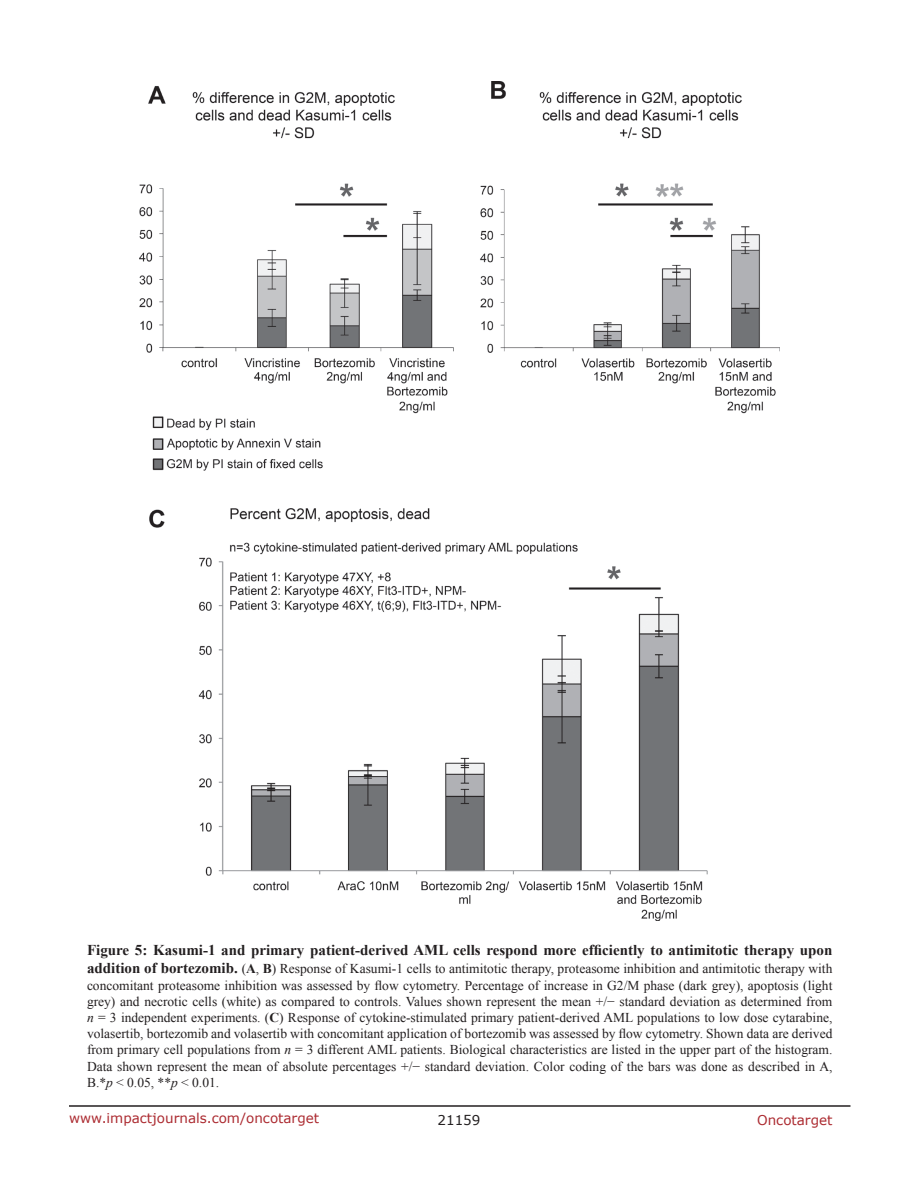
<style>
.page{position:relative;width:918px;height:1188px;background:#fff}
.page>*{position:absolute;margin:0;border:0;box-sizing:border-box;transform-origin:0 0}
.FigureText{font:700 15px "Times New Roman";color:#231f20}
.FigureText-2{font:13.5px/16.2px "Times New Roman";color:#231f20;text-align:justify}
.t1{font:13.5px "Verdana";color:#ac2b31}
.t2{font:13.5px "Verdana";color:#231f20}
.s1{font-weight:700;font-size:15px}
.s2{font-weight:700}
.s3{font-style:italic}
</style>
<div class="page">
<hr style="left:69px;top:1105px;width:781px;height:2px;background:#231f20">
<img style="left:140px;top:82px;width:640px;height:838px">
<p class="FigureText" style="left:87px;top:940px;width:747px">Figure 5: Kasumi-1 and primary patient-derived AML cells respond more efficiently to antimitotic therapy upon</p>
<p class="FigureText-2" style="left:87px;top:961px;width:747px"><span class="s1">addition of bortezomib.</span> (<span class="s2">A</span>, <span class="s2">B</span>) Response of Kasumi-1 cells to antimitotic therapy, proteasome inhibition and antimitotic therapy with concomitant proteasome inhibition was assessed by flow cytometry. Percentage of increase in G2/M phase (dark grey), apoptosis (light grey) and necrotic cells (white) as compared to controls. Values shown represent the mean +/− standard deviation as determined from <span class="s3">n</span> = 3 independent experiments. (<span class="s2">C</span>) Response of cytokine-stimulated primary patient-derived AML populations to low dose cytarabine, volasertib, bortezomib and volasertib with concomitant application of bortezomib was assessed by flow cytometry. Shown data are derived from primary cell populations from <span class="s3">n</span> = 3 different AML patients. Biological characteristics are listed in the upper part of the histogram.<br>Data shown represent the mean of absolute percentages +/− standard deviation. Color coding of the bars was done as described in A, B.*<span class="s3">p</span> &lt; 0.05, **<span class="s3">p</span> &lt; 0.01.</p>
<p class="t1" style="left:69px;top:1109px;width:252px">www.impactjournals.com/oncotarget</p>
<p class="t2" style="left:438px;top:1111px;width:44px">21159</p>
<p class="t1" style="left:757px;top:1111px;width:77px">Oncotarget</p>
</div>
